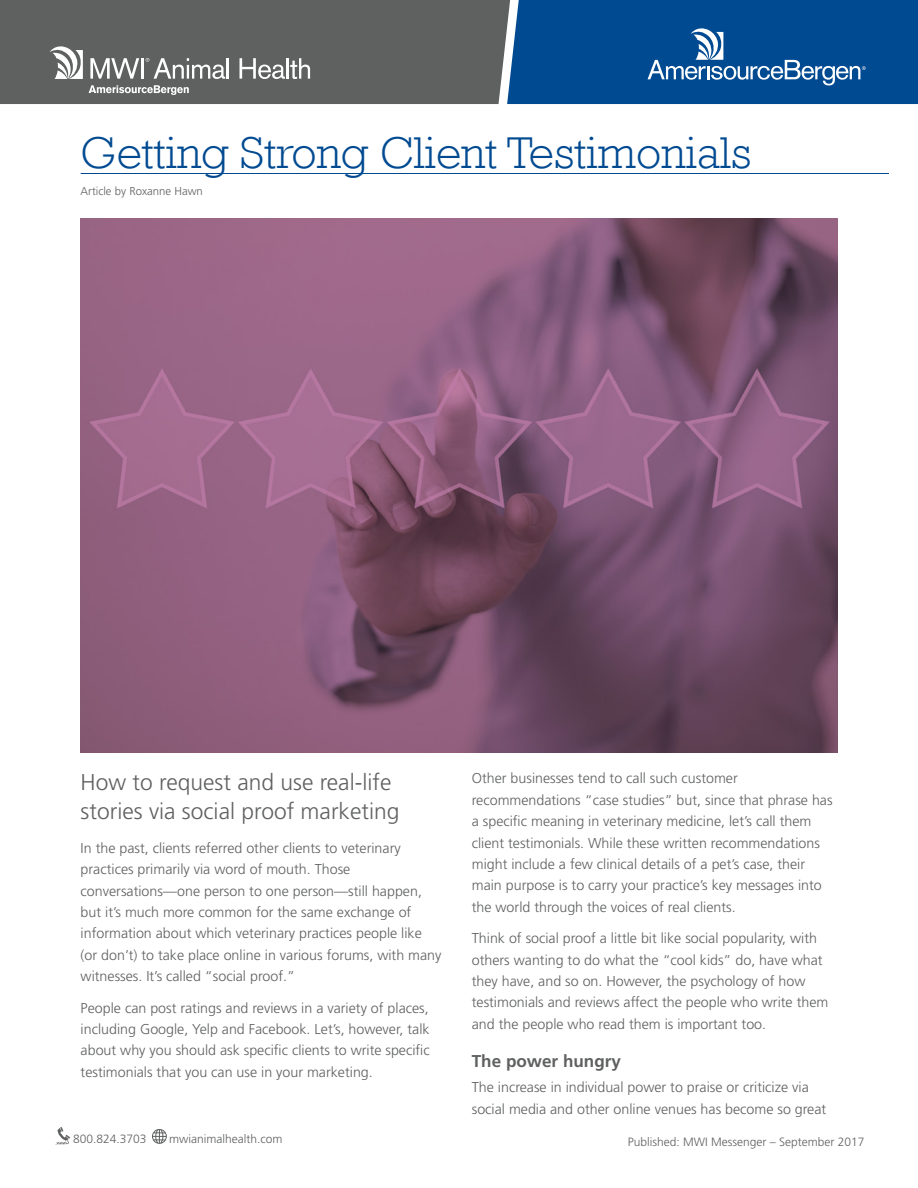
<style>
.page{position:relative;width:918px;height:1188px;background:#fff}
.page>*{position:absolute;margin:0;border:0;box-sizing:border-box;transform-origin:0 0}
.t1{font:300 45.6px "Rockwell";color:#004a91}
.t2{font:300 22.8px/28.5px "Frutiger";color:#5f6060}
.t3{font:700 17.1px "Frutiger";color:#5f6060}
.t4{font:300 14.25px/21.3px "Frutiger";color:#5f6060}
.t5{font:300 12px "Frutiger";color:#5f6060}
.t6{font:300 11.4px "Frutiger";color:#818383}
.t7{font:300 11.4px "Frutiger";color:#5f6060}
.s1{font-family:"Rockwell";font-weight:400;font-size:17.1px}
</style>
<div class="page">
<div style="left:0;top:0;width:507px;height:104px;background:#5f6060"></div>
<svg style="left:50px;top:46px;width:33px;height:33px"></svg>
<svg style="left:89px;top:85px;width:100px;height:10px"></svg>
<svg style="left:90px;top:58px;width:49px;height:21px"></svg>
<hr style="left:141px;top:58px;width:3px;height:21px;background:#fff">
<svg style="left:146px;top:58px;width:79px;height:21px"></svg>
<hr style="left:227px;top:58px;width:2px;height:21px;background:#fff">
<svg style="left:240px;top:58px;width:70px;height:21px"></svg>
<svg style="left:56px;top:1127px;width:14px;height:18px"></svg>
<svg style="left:152px;top:1129px;width:15px;height:15px"></svg>
<svg style="left:507px;top:0;width:411px;height:104px;background:#0f5497"></svg>
<img style="left:81px;top:218px;width:756px;height:535px">
<hr style="left:81px;top:173px;width:808px;height:1px;background:#004a91">
<h1 class="t1" style="left:81px;top:120px;width:672px">Getting Strong Client Testimonials</h1>
<p class="t7" style="left:81px;top:185px;width:124px">Article by Roxanne Hawn</p>
<h2 class="t2" style="left:81px;top:768px;width:320px">How to request and use real-life stories via social proof marketing</h2>
<p class="t4" style="left:81px;top:837px;width:362px">In the past, clients referred other clients to veterinary practices primarily via word of mouth. Those conversations—one person to one person—still happen, but it’s much more common for the same exchange of information about which veterinary practices people like (or don’t) to take place online in various forums, with many witnesses. It’s called “social proof.”</p>
<p class="t4" style="left:81px;top:997px;width:351px;text-align:justify">People can post ratings and reviews in a variety of places, including Google, Yelp and Facebook. Let’s, however, talk about why you should ask specific clients to write specific testimonials that you can use in your marketing.</p>
<p class="t4" style="left:472px;top:768px;width:362px">Other businesses tend to call such customer recommendations “case studies” but, since that phrase has a specific meaning in veterinary medicine, let’s call them client testimonials. While these written recommendations might include a few clinical details of a pet’s case, their main purpose is to carry your practice’s key messages into the world through the voices of real clients.</p>
<p class="t4" style="left:472px;top:928px;width:358px">Think of social proof a little bit like social popularity, with others wanting to do what the “cool kids” do, have what they have, and so on. However, the psychology of how testimonials and reviews affect the people who write them and the people who read them is important too.</p>
<p class="t3" style="left:472px;top:1051px;width:151px">The power hungry</p>
<p class="t4" style="left:472px;top:1077px;width:356px">The increase in individual power to praise or criticize via social media and other online venues has become so great</p>
<p class="t6" style="left:61px;top:1129px;width:174px"><span class="s1">12</span> Messenger | September 2017</p>
<p class="t5" style="left:73px;top:1132px;width:75px">800.824.3703</p>
<p class="t5" style="left:169px;top:1132px;width:115px">mwianimalhealth.com</p>
<p class="t5" style="left:628px;top:1135px;width:238px">Published: MWI Messenger – September 2017</p>
</div>
